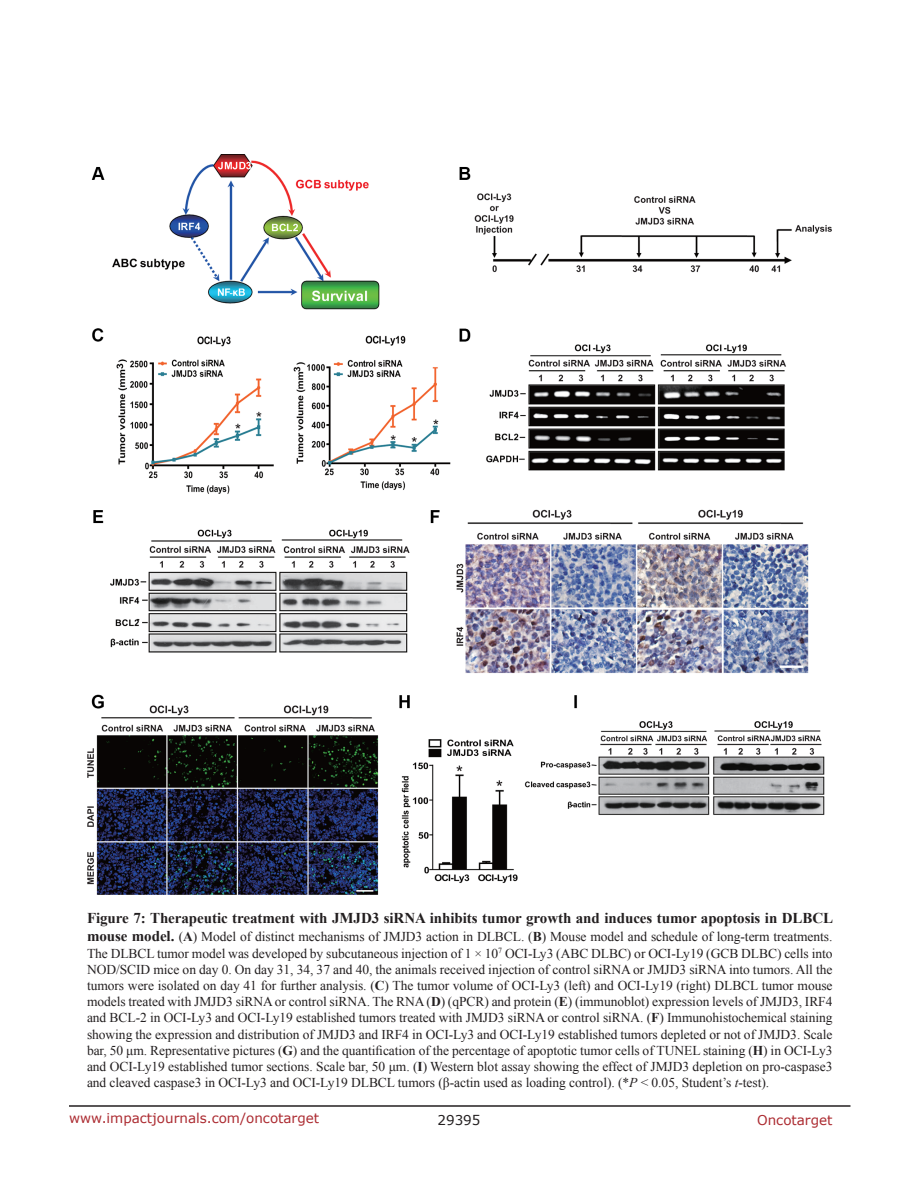
<style>
.page{position:relative;width:918px;height:1188px;background:#fff}
.page>*{position:absolute;margin:0;border:0;box-sizing:border-box;transform-origin:0 0}
.FigureText{font:700 15px "Times New Roman";letter-spacing:-.005em;color:#231f20}
.FigureText-2{font:13.5px/16.2px "Times New Roman";letter-spacing:-.005em;color:#231f20;text-align:justify}
.t1{font:13.5px "Verdana";color:#ac2b31}
.t2{font:13.5px "Verdana";color:#231f20}
.s1{font-weight:700;font-size:15px}
.s2{font-weight:700}
.s3{font-style:italic}
</style>
<div class="page">
<hr style="left:69px;top:1105px;width:781px;height:2px;background:#231f20">
<img style="left:87px;top:154px;width:745px;height:741px">
<p class="FigureText" style="left:87px;top:908px;width:748px">Figure 7: Therapeutic treatment with JMJD3 siRNA inhibits tumor growth and induces tumor apoptosis in DLBCL</p>
<p class="FigureText-2" style="left:87px;top:929px;width:747px"><span class="s1">mouse model.</span> (<span class="s2">A</span>) Model of distinct mechanisms of JMJD3 action in DLBCL. (<span class="s2">B</span>) Mouse model and schedule of long-term treatments.<br>The DLBCL tumor model was developed by subcutaneous injection of 1 × 10<sup>7</sup> OCI-Ly3 (ABC DLBC) or OCI-Ly19 (GCB DLBC) cells into NOD/SCID mice on day 0. On day 31, 34, 37 and 40, the animals received injection of control siRNA or JMJD3 siRNA into tumors. All the tumors were isolated on day 41 for further analysis. (<span class="s2">C</span>) The tumor volume of OCI-Ly3 (left) and OCI-Ly19 (right) DLBCL tumor mouse models treated with JMJD3 siRNA or control siRNA. The RNA (<span class="s2">D</span>) (qPCR) and protein (<span class="s2">E</span>) (immunoblot) expression levels of JMJD3, IRF4 and BCL-2 in OCI-Ly3 and OCI-Ly19 established tumors treated with JMJD3 siRNA or control siRNA. (<span class="s2">F</span>) Immunohistochemical staining showing the expression and distribution of JMJD3 and IRF4 in OCI-Ly3 and OCI-Ly19 established tumors depleted or not of JMJD3. Scale bar, 50 μm. Representative pictures (<span class="s2">G</span>) and the quantification of the percentage of apoptotic tumor cells of TUNEL staining (<span class="s2">H</span>) in OCI-Ly3 and OCI-Ly19 established tumor sections. Scale bar, 50 μm. (<span class="s2">I</span>) Western blot assay showing the effect of JMJD3 depletion on pro-caspase3 and cleaved caspase3 in OCI-Ly3 and OCI-Ly19 DLBCL tumors (β-actin used as loading control). (*<span class="s3">P</span> &lt; 0.05, Student’s <span class="s3">t</span>-test).</p>
<p class="t1" style="left:69px;top:1109px;width:252px">www.impactjournals.com/oncotarget</p>
<p class="t2" style="left:438px;top:1111px;width:44px">29395</p>
<p class="t1" style="left:757px;top:1111px;width:77px">Oncotarget</p>
</div>
